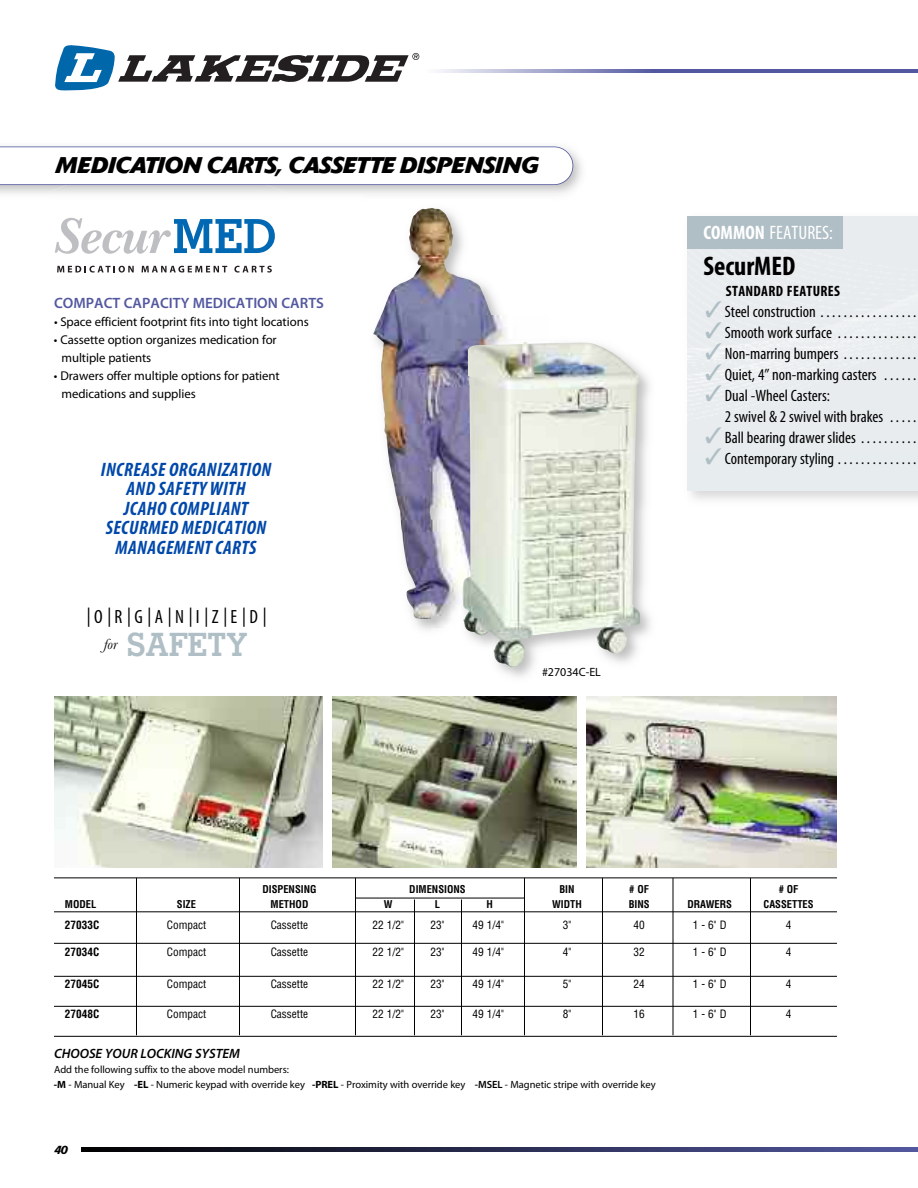
<style>
.page{position:relative;width:918px;height:1188px;background:#fff}
.page>*{position:absolute;margin:0;border:0;box-sizing:border-box;transform-origin:0 0}
.t1{font:700 32.25px "Stymie BT";color:#b0bfc6}
.t2{font:700 condensed 27px "Myriad Pro";color:#000}
.t3{font:italic 700 22.5px "Delta";color:#000}
.t4{font:italic 700 condensed 19.5px/19.5px "Myriad Pro";letter-spacing:.02em;color:#0048aa;text-align:center}
.t5{font:condensed 19.5px "Myriad Pro";color:#fff}
.t6{font:condensed 19.2px "Myriad Pro";color:#000}
.t7{font:condensed 16.5px/21px "Myriad Pro";color:#000}
.t8{font:600 15px "Myriad Pro";color:#5358a0}
.t9{font:700 condensed 15px "Myriad Pro";letter-spacing:.02em;color:#000}
.t10{font:italic 600 13.5px "Myriad Pro";color:#000}
.t11{font:12.75px/18px "Myriad Pro";letter-spacing:-.005em;color:#000}
.t12{font:12px "Myriad Pro";color:#000}
.t13{font:italic 500 12px "Delta";color:#000}
.t14{font:condensed 11.25px "Helvetica";color:#000}
.t15{font:700 condensed 11.25px "Helvetica";color:#000}
.t16{font:10.5px/15px "Myriad Pro";letter-spacing:-.005em;color:#000}
.t17{font:700 condensed 10.5px "Helvetica";color:#000}
.s1{font-weight:700}
.s2{color:#b0bfc6}
.s3{font-weight:600}
</style>
<div class="page">
<hr style="left:651px;top:69px;width:267px;height:4px;background:#5358a0">
<svg style="left:438px;top:69px;width:213px;height:4px"></svg>
<svg style="left:55px;top:45px;width:364px;height:46px"></svg>
<svg style="left:55px;top:218px;width:220px;height:36px"></svg>
<svg style="left:57px;top:266px;width:77px;height:7px"></svg>
<svg style="left:142px;top:266px;width:85px;height:7px"></svg>
<svg style="left:234px;top:266px;width:38px;height:7px"></svg>
<img style="left:373px;top:208px;width:127px;height:413px">
<img style="left:431px;top:315px;width:255px;height:402px">
<img style="left:462px;top:342px;width:178px;height:325px">
<svg style="left:81px;top:1148px;width:837px;height:4px;background:#292c50"></svg>
<img style="left:54px;top:697px;width:269px;height:170px">
<img style="left:332px;top:697px;width:245px;height:170px">
<img style="left:587px;top:697px;width:250px;height:170px">
<hr style="left:54px;top:911px;width:783px;height:1px;background:#000">
<hr style="left:54px;top:943px;width:783px;height:1px;background:#000">
<hr style="left:54px;top:976px;width:783px;height:1px;background:#000">
<hr style="left:54px;top:1006px;width:783px;height:1px;background:#000">
<hr style="left:54px;top:1036px;width:783px;height:1px;background:#000">
<hr style="left:136px;top:878px;width:1px;height:157px;background:#000">
<hr style="left:239px;top:878px;width:1px;height:157px;background:#000">
<hr style="left:355px;top:878px;width:1px;height:157px;background:#000">
<hr style="left:524px;top:878px;width:1px;height:157px;background:#000">
<hr style="left:602px;top:878px;width:1px;height:157px;background:#000">
<hr style="left:673px;top:878px;width:1px;height:157px;background:#000">
<hr style="left:750px;top:878px;width:1px;height:157px;background:#000">
<hr style="left:414px;top:900px;width:1px;height:135px;background:#000">
<hr style="left:461px;top:900px;width:1px;height:135px;background:#000">
<hr style="left:355px;top:898px;width:170px;height:1px;background:#000">
<hr style="left:54px;top:878px;width:783px;height:1px;background:#000">
<svg style="left:0;top:147px;width:573px;height:38px"></svg>
<img style="left:680px;top:315px;width:6px;height:196px">
<div style="left:687px;top:216px;width:231px;height:275px;background:#e7ecee"></div>
<img style="left:687px;top:216px;width:206px;height:203px">
<div style="left:687px;top:216px;width:155px;height:33px;background:#b0bfc6"></div>
<h3 class="t3" style="left:56px;top:157px;width:484px">MEDICATION CARTS, CASSETTE DISPENSING</h3>
<p class="t8" style="left:54px;top:298px;width:272px">COMPACT CAPACITY MEDICATION CARTS</p>
<p class="t11" style="left:54px;top:314px;width:256px">• Space efficient footprint fits into tight locations</p>
<p class="t11" style="left:61px;top:332px;width:217px;text-indent:-7px">• Cassette option organizes medication for multiple patients</p>
<p class="t11" style="left:61px;top:368px;width:220px;text-indent:-7px">• Drawers offer multiple options for patient medications and supplies</p>
<p class="t4" style="left:101px;top:461px;width:172px">INCREASE ORGANIZATION<br>AND SAFETY WITH<br>JCAHO COMPLIANT<br>SECURMED MEDICATION<br>MANAGEMENT CARTS</p>
<p class="t6" style="left:87px;top:609px;width:181px">|O|R|G|A|N|I|Z|E|D|</p>
<h1 class="t1" style="left:104px;top:633px;width:145px"><sup>for</sup> SAFETY</h1>
<p class="t12" style="left:542px;top:667px;width:60px">#27034C-EL</p>
<p class="t5" style="left:704px;top:225px;width:131px"><span class="s1">COMMON</span> FEATURES:</p>
<h2 class="t2" style="left:704px;top:256px;width:93px">SecurMED</h2>
<p class="t9" style="left:726px;top:285px;width:115px">STANDARD FEATURES</p>
<p class="t7" style="left:705px;top:303px;width:213px"><span class="s2">✓</span>Steelconstruction .................</p>
<p class="t7" style="left:705px;top:324px;width:213px"><span class="s2">✓</span>Smoothworksurface ..............</p>
<p class="t7" style="left:705px;top:345px;width:213px"><span class="s2">✓</span> Non-marring bumpers . . . . . . . . . . . . .</p>
<p class="t7" style="left:705px;top:366px;width:213px"><span class="s2">✓</span> Quiet, 4” non-marking casters . . . . . .</p>
<p class="t7" style="left:725px;top:387px;width:193px;text-indent:-20px"><span class="s2">✓</span> Dual -Wheel Casters:<br>2 swivel &amp; 2 swivel with brakes . . . . .</p>
<p class="t7" style="left:705px;top:429px;width:213px"><span class="s2">✓</span> Ball bearing drawer slides . . . . . . . . . .</p>
<p class="t7" style="left:705px;top:450px;width:213px"><span class="s2">✓</span> Contemporary styling . . . . . . . . . . . . . .</p>
<p class="t17" style="left:262px;top:884px;width:56px">DISPENSING</p>
<p class="t17" style="left:409px;top:884px;width:58px">DIMENSIONS</p>
<p class="t17" style="left:559px;top:884px;width:17px">BIN</p>
<p class="t17" style="left:629px;top:884px;width:21px"># OF</p>
<p class="t17" style="left:779px;top:884px;width:21px"># OF</p>
<p class="t17" style="left:65px;top:899px;width:33px">MODEL</p>
<p class="t17" style="left:177px;top:899px;width:21px">SIZE</p>
<p class="t17" style="left:271px;top:899px;width:39px">METHOD</p>
<p class="t17" style="left:384px;top:899px;width:10px">W</p>
<p class="t17" style="left:435px;top:899px;width:7px">L</p>
<p class="t17" style="left:487px;top:899px;width:8px">H</p>
<p class="t17" style="left:552px;top:899px;width:31px">WIDTH</p>
<p class="t17" style="left:629px;top:899px;width:22px">BINS</p>
<p class="t17" style="left:687px;top:899px;width:46px">DRAWERS</p>
<p class="t17" style="left:764px;top:899px;width:52px">CASSETTES</p>
<p class="t15" style="left:65px;top:919px;width:36px">27033C</p>
<p class="t14" style="left:167px;top:919px;width:41px">Compact</p>
<p class="t14" style="left:271px;top:919px;width:39px">Cassette</p>
<p class="t14" style="left:372px;top:919px;width:33px">22 1/2"</p>
<p class="t14" style="left:431px;top:919px;width:16px">23"</p>
<p class="t14" style="left:473px;top:919px;width:33px">49 1/4"</p>
<p class="t14" style="left:563px;top:919px;width:10px">3"</p>
<p class="t14" style="left:634px;top:919px;width:13px">40</p>
<p class="t14" style="left:693px;top:919px;width:35px">1-6"D</p>
<p class="t14" style="left:786px;top:919px;width:7px">4</p>
<p class="t15" style="left:65px;top:946px;width:36px">27034C</p>
<p class="t14" style="left:167px;top:946px;width:41px">Compact</p>
<p class="t14" style="left:271px;top:946px;width:39px">Cassette</p>
<p class="t14" style="left:372px;top:946px;width:33px">22 1/2"</p>
<p class="t14" style="left:431px;top:946px;width:16px">23"</p>
<p class="t14" style="left:473px;top:946px;width:33px">49 1/4"</p>
<p class="t14" style="left:563px;top:946px;width:10px">4"</p>
<p class="t14" style="left:634px;top:946px;width:13px">32</p>
<p class="t14" style="left:693px;top:946px;width:35px">1-6"D</p>
<p class="t14" style="left:786px;top:946px;width:7px">4</p>
<p class="t15" style="left:65px;top:977px;width:36px">27045C</p>
<p class="t14" style="left:167px;top:977px;width:41px">Compact</p>
<p class="t14" style="left:271px;top:977px;width:39px">Cassette</p>
<p class="t14" style="left:372px;top:977px;width:33px">22 1/2"</p>
<p class="t14" style="left:431px;top:977px;width:16px">23"</p>
<p class="t14" style="left:473px;top:977px;width:33px">49 1/4"</p>
<p class="t14" style="left:563px;top:977px;width:10px">5"</p>
<p class="t14" style="left:634px;top:977px;width:13px">24</p>
<p class="t14" style="left:693px;top:977px;width:35px">1-6"D</p>
<p class="t14" style="left:786px;top:977px;width:7px">4</p>
<p class="t15" style="left:65px;top:1007px;width:36px">27048C</p>
<p class="t14" style="left:167px;top:1007px;width:41px">Compact</p>
<p class="t14" style="left:271px;top:1007px;width:39px">Cassette</p>
<p class="t14" style="left:372px;top:1007px;width:33px">22 1/2"</p>
<p class="t14" style="left:431px;top:1007px;width:16px">23"</p>
<p class="t14" style="left:473px;top:1007px;width:33px">49 1/4"</p>
<p class="t14" style="left:563px;top:1007px;width:10px">8"</p>
<p class="t14" style="left:634px;top:1007px;width:13px">16</p>
<p class="t14" style="left:693px;top:1007px;width:35px">1-6"D</p>
<p class="t14" style="left:786px;top:1007px;width:7px">4</p>
<p class="t10" style="left:54px;top:1048px;width:188px">CHOOSE YOUR LOCKING SYSTEM</p>
<p class="t16" style="left:54px;top:1063px;width:603px">Add the following suffix to the above model numbers:<br><span class="s1">-M</span> - Manual Key <span class="s1">-EL</span> - Numeric keypad with override key <span class="s1">-PREL</span> - Proximity with override key <span class="s3">-MSEL</span> - Magnetic stripe with override key</p>
<p class="t13" style="left:54px;top:1145px;width:16px">40</p>
</div>
